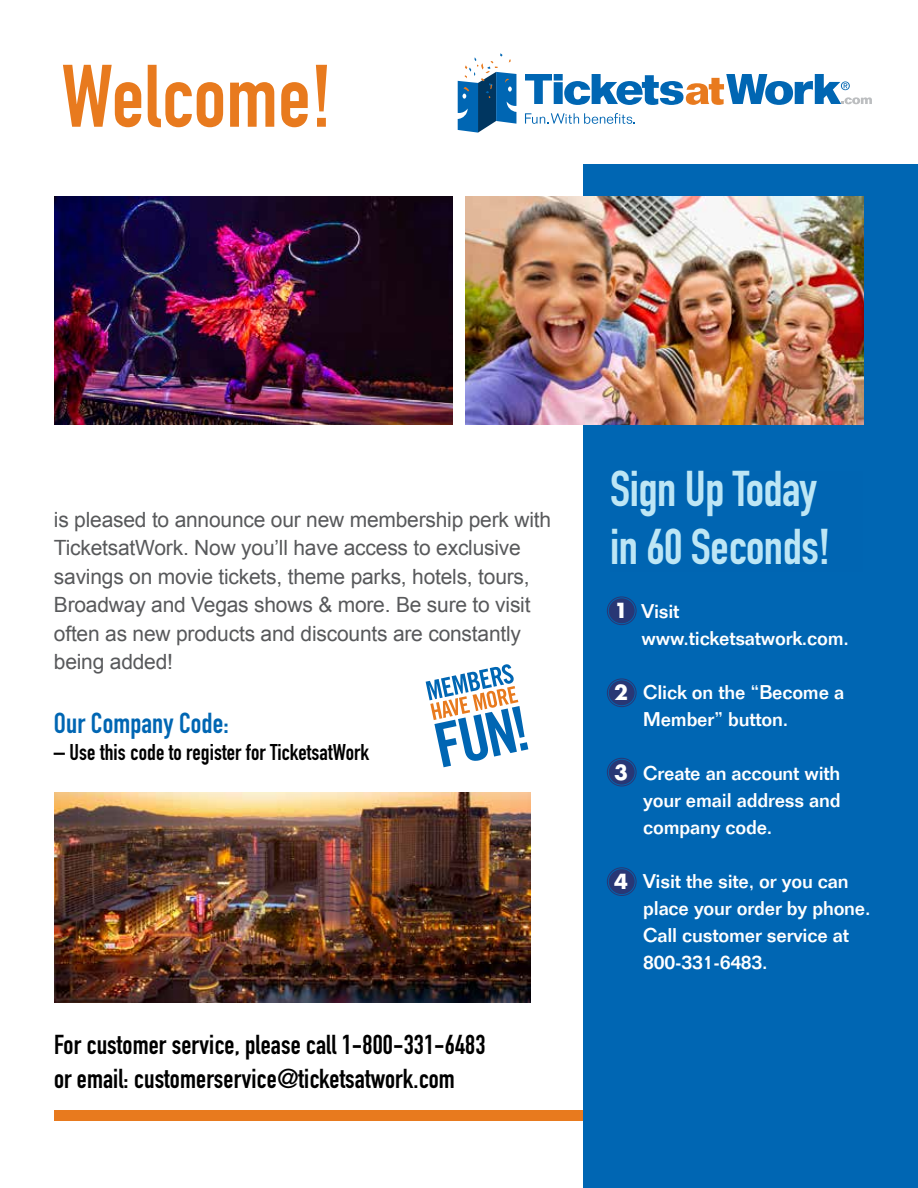
<style>
.page{position:relative;width:918px;height:1188px;background:#fff}
.page>*{position:absolute;margin:0;border:0;box-sizing:border-box;transform-origin:0 0}
.t1{font:87px "DIN Engschrift Std";letter-spacing:.005em;color:#e87a1e}
.t2{font:49.5px/57.8px "DIN Engschrift Std";letter-spacing:-.01em;color:#bde6f5}
.t3{font:28.5px "DIN Engschrift Std";letter-spacing:.005em;color:#0066b3}
.t4{font:27px/34.5px "DIN Engschrift Std";letter-spacing:.005em;color:#000}
.t5{font:22.5px "DIN Engschrift Std";letter-spacing:.005em;color:#000}
.t6{font:21px/28.5px "Arial";letter-spacing:-.01em;color:#58595b}
.t7{font:700 20.25px "Futura Std";color:#fff}
.t8{font:500 19.5px/27px "Folio Std";letter-spacing:-.01em;color:#fff}
</style>
<div class="page">
<div style="left:54px;top:1110px;width:558px;height:11px;background:#e87a1e"></div>
<svg style="left:458px;top:53px;width:58px;height:80px"></svg>
<svg style="left:525px;top:113px;width:110px;height:11px"></svg>
<svg style="left:525px;top:74px;width:347px;height:31px"></svg>
<div style="left:583px;top:164px;width:335px;height:1024px;background:#0066b3"></div>
<div style="left:609px;top:598px;width:26px;height:25px;background:#283775;border-radius:50%"></div>
<div style="left:607px;top:597px;width:29px;height:28px;border:1px solid #283775;border-radius:50%"></div>
<div style="left:609px;top:680px;width:26px;height:25px;background:#283775;border-radius:50%"></div>
<div style="left:607px;top:679px;width:29px;height:28px;border:1px solid #283775;border-radius:50%"></div>
<div style="left:609px;top:760px;width:26px;height:25px;background:#283775;border-radius:50%"></div>
<div style="left:607px;top:758px;width:29px;height:28px;border:1px solid #283775;border-radius:50%"></div>
<div style="left:609px;top:869px;width:26px;height:25px;background:#283775;border-radius:50%"></div>
<div style="left:607px;top:868px;width:29px;height:28px;border:1px solid #283775;border-radius:50%"></div>
<svg style="left:426px;top:664px;width:102px;height:103px"></svg>
<img style="left:466px;top:196px;width:398px;height:229px">
<img style="left:54px;top:196px;width:398px;height:229px">
<img style="left:54px;top:793px;width:476px;height:209px">
<h1 class="t1" style="left:62px;top:45px;width:272px">Welcome!</h1>
<p class="t6" style="left:54px;top:506px;width:499px">is pleased to announce our new membership perk with TicketsatWork. Now you’ll have access to exclusive savings on movie tickets, theme parks, hotels, tours, Broadway and Vegas shows &amp; more. Be sure to visit often as new products and discounts are constantly being added!</p>
<h3 class="t3" style="left:54px;top:707px;width:176px">Our Company Code:</h3>
<p class="t5" style="left:54px;top:739px;width:317px">– Use this code to register for TicketsatWork</p>
<p class="t4" style="left:54px;top:1027px;width:433px">For customer service, please call 1-800-331-6483 or email: customerservice@ticketsatwork.com</p>
<h2 class="t2" style="left:610px;top:460px;width:222px">Sign Up Today in 60 Seconds!</h2>
<p class="t7" style="left:614px;top:597px;width:15px">1</p>
<p class="t8" style="left:642px;top:598px;width:209px">Visit www.ticketsatwork.com.</p>
<p class="t8" style="left:643px;top:679px;width:203px">Click on the “Become a<br>Member” button.</p>
<p class="t8" style="left:643px;top:760px;width:199px;text-align:justify">Create an account with your email address and company code.</p>
<p class="t8" style="left:643px;top:868px;width:229px">Visit the site, or you can place your order by phone.<br>Call customer service at<br>800-331-6483.</p>
<p class="t7" style="left:614px;top:679px;width:15px">2</p>
<p class="t7" style="left:614px;top:758px;width:15px">3</p>
<p class="t7" style="left:614px;top:868px;width:15px">4</p>
</div>
